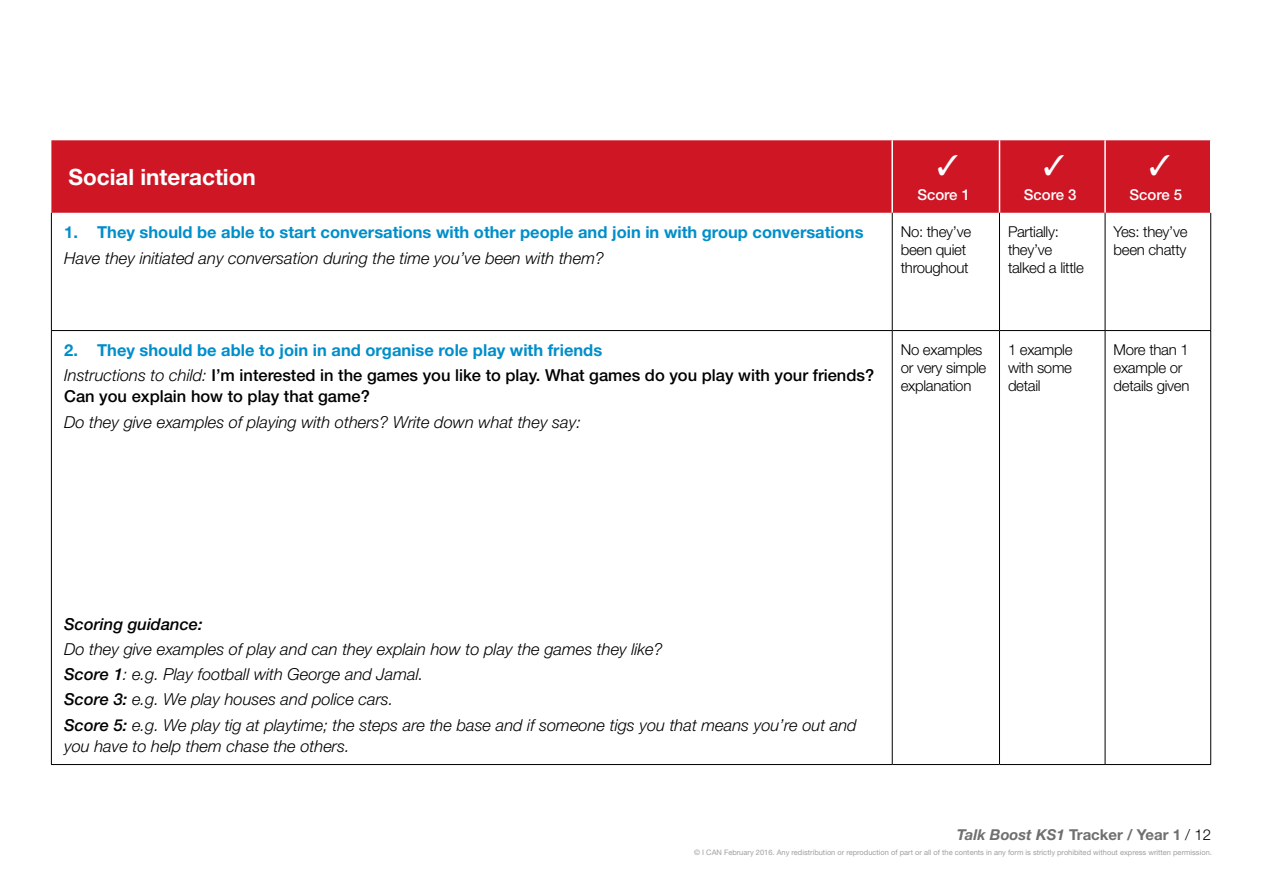
<style>
.page{position:relative;width:1263px;height:893px;background:#fff}
.page>*{position:absolute;margin:0;border:0;box-sizing:border-box;transform-origin:0 0}
.t1{font:700 22.5px "Helvetica Neue LT";color:#fff}
.t2{font:italic 300 16.5px/25.2px "Helvetica Neue LT";color:#000}
.t3{font:500 16.5px/25.2px "Helvetica Neue LT";color:#000}
.t4{font:700 16.5px "Helvetica Neue LT";color:#008eca}
.t5{font:italic 500 16.5px "Helvetica Neue LT";color:#000}
.t6{font:300 15px/18px "Helvetica Neue LT";letter-spacing:-.02em;color:#000}
.t7{font:700 15px "Helvetica Neue LT";color:#706f6f}
.t8{font:500 15px/25.2px "Helvetica Neue LT";color:#fff;text-align:center}
.t9{font:7.5px "Helvetica Neue LT";color:#9f9f9f}
.s1{font-weight:700;color:#008eca}
.s2{font-weight:300;font-style:italic}
.s3{font-weight:500}
.s4{font-style:italic}
.s5{font-weight:300;color:#000}
</style>
<div class="page">
<div style="left:51px;top:140px;width:1159px;height:73px;background:#ce1625"></div>
<hr style="left:891px;top:140px;width:2px;height:73px;background:#fff">
<hr style="left:999px;top:140px;width:1px;height:73px;background:#fff">
<hr style="left:1104px;top:140px;width:2px;height:73px;background:#fff">
<hr style="left:892px;top:213px;width:1px;height:117px;background:#000">
<hr style="left:999px;top:213px;width:1px;height:117px;background:#000">
<hr style="left:1105px;top:213px;width:1px;height:117px;background:#000">
<hr style="left:892px;top:330px;width:107px;height:1px;background:#000">
<hr style="left:892px;top:331px;width:1px;height:433px;background:#000">
<hr style="left:999px;top:330px;width:106px;height:1px;background:#000">
<hr style="left:999px;top:331px;width:1px;height:433px;background:#000">
<hr style="left:1105px;top:330px;width:106px;height:1px;background:#000">
<hr style="left:1105px;top:331px;width:1px;height:433px;background:#000">
<hr style="left:51px;top:330px;width:841px;height:1px;background:#000">
<hr style="left:51px;top:213px;width:1px;height:117px;background:#000">
<hr style="left:1210px;top:213px;width:1px;height:117px;background:#000">
<hr style="left:51px;top:331px;width:1px;height:433px;background:#000">
<hr style="left:1210px;top:331px;width:1px;height:433px;background:#000">
<hr style="left:51px;top:764px;width:841px;height:1px;background:#000">
<hr style="left:892px;top:764px;width:107px;height:1px;background:#000">
<hr style="left:999px;top:764px;width:106px;height:1px;background:#000">
<hr style="left:1105px;top:764px;width:106px;height:1px;background:#000">
<h1 class="t1" style="left:68px;top:163px;width:189px">Social interaction</h1>
<p class="t4" style="left:64px;top:222px;width:801px">1. They should be able to start conversations with other people and join in with group conversations</p>
<p class="t2" style="left:64px;top:245px;width:541px">Have they initiated any conversation during the time you’ve been with them?</p>
<p class="t3" style="left:64px;top:338px;width:811px"><span class="s1">2. They should be able to join in and organise role play with friends<br></span><span class="s2">Instructions to child:</span> I’m interested in the games you like to play. What games do you play with your friends?</p>
<p class="t3" style="left:64px;top:384px;width:307px">Can you explain how to play that game?</p>
<p class="t2" style="left:64px;top:409px;width:518px">Do they give examples of playing with others? Write down what they say:</p>
<p class="t8" style="left:917px;top:157px;width:54px">✔ ✓<br>Score 1</p>
<p class="t8" style="left:1024px;top:157px;width:54px">✔ ✓<br>Score 3</p>
<p class="t8" style="left:1129px;top:157px;width:54px">✔ ✓<br>Score 5</p>
<p class="t6" style="left:901px;top:223px;width:72px">No: they’ve been quiet throughout</p>
<p class="t6" style="left:1008px;top:223px;width:77px">Partially: they’ve talked a little</p>
<p class="t6" style="left:1113px;top:223px;width:75px">Yes: they’ve been chatty</p>
<p class="t6" style="left:901px;top:340px;width:87px">No examples or very simple explanation</p>
<p class="t6" style="left:1008px;top:340px;width:66px;text-align:justify">1 example with some detail</p>
<p class="t6" style="left:1113px;top:340px;width:77px">More than 1 example or details given</p>
<p class="t5" style="left:64px;top:614px;width:140px">Scoring guidance:</p>
<p class="t2" style="left:64px;top:636px;width:794px">Do they give examples of play and can they explain how to play the games they like?<br><span class="s3">Score 1</span>: e.g. Play football with George and Jamal.<br><span class="s3">Score 3:</span> e.g. We play houses and police cars.<br><span class="s3">Score 5:</span> e.g. We play tig at playtime; the steps are the base and if someone tigs you that means you’re out and</p>
<p class="t2" style="left:64px;top:733px;width:287px">you have to help them chase the others.</p>
<p class="t7" style="left:957px;top:825px;width:256px"><span class="s4">Talk Boost KS1</span> Tracker / Year 1 <span class="s5">/ 12</span></p>
<p class="t9" style="left:694px;top:848px;width:519px">© I CAN February 2016. Any redistribution or reproduction of part or all of the contents in any form is strictly prohibited without express written permission.</p>
</div>
